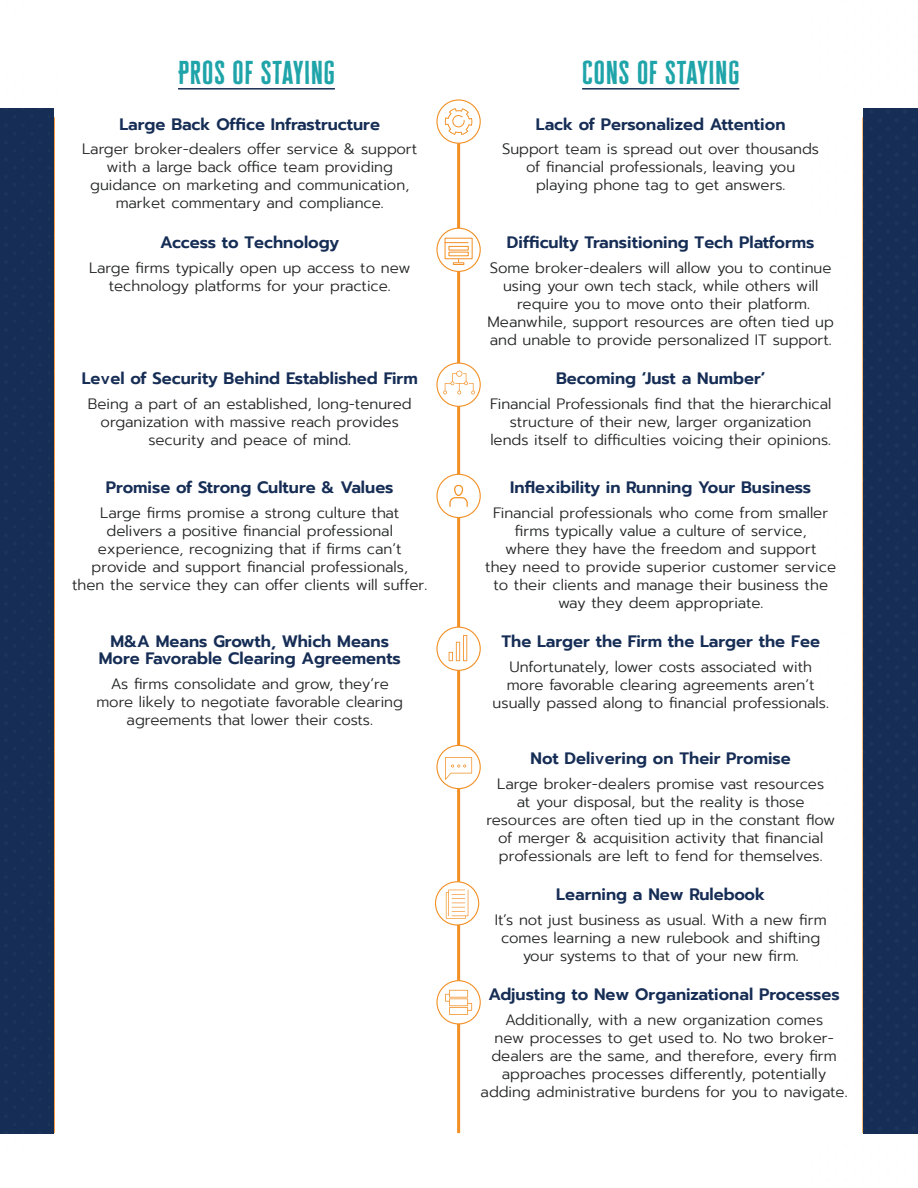
<style>
.page{position:relative;width:918px;height:1188px;background:#fff}
.page>*{position:absolute;margin:0;border:0;box-sizing:border-box;transform-origin:0 0}
.Table_Title{font:27px "Cheddar Gothic Sans";letter-spacing:.04em;color:#1fa4a9}
.ProCon_Item_Header{font:600 16.5px "Prompt";color:#162d55}
.ProCon_Item_Body{font:300 15px/18px "Prompt";color:#242525;text-align:center}
</style>
<div class="page">
<hr style="left:54px;top:117px;width:1px;height:118px;background:#f29026">
<hr style="left:862px;top:117px;width:1px;height:118px;background:#f29026">
<hr style="left:54px;top:235px;width:1px;height:137px;background:#f29026">
<hr style="left:862px;top:235px;width:1px;height:137px;background:#f29026">
<hr style="left:54px;top:372px;width:1px;height:109px;background:#f29026">
<hr style="left:862px;top:372px;width:1px;height:109px;background:#f29026">
<hr style="left:54px;top:481px;width:1px;height:154px;background:#f29026">
<hr style="left:862px;top:481px;width:1px;height:154px;background:#f29026">
<hr style="left:54px;top:635px;width:1px;height:117px;background:#f29026">
<hr style="left:862px;top:635px;width:1px;height:117px;background:#f29026">
<hr style="left:54px;top:752px;width:1px;height:136px;background:#f29026">
<hr style="left:862px;top:752px;width:1px;height:136px;background:#f29026">
<hr style="left:54px;top:888px;width:1px;height:100px;background:#f29026">
<hr style="left:862px;top:888px;width:1px;height:100px;background:#f29026">
<hr style="left:54px;top:988px;width:1px;height:145px;background:#f29026">
<hr style="left:862px;top:988px;width:1px;height:145px;background:#f29026">
<hr style="left:457px;top:117px;width:3px;height:118px;background:#f29026">
<hr style="left:457px;top:235px;width:3px;height:137px;background:#f29026">
<hr style="left:457px;top:372px;width:3px;height:109px;background:#f29026">
<hr style="left:457px;top:481px;width:3px;height:154px;background:#f29026">
<hr style="left:457px;top:635px;width:3px;height:117px;background:#f29026">
<hr style="left:457px;top:752px;width:3px;height:136px;background:#f29026">
<hr style="left:457px;top:888px;width:3px;height:100px;background:#f29026">
<hr style="left:457px;top:988px;width:3px;height:145px;background:#f29026">
<hr style="left:178px;top:88px;width:157px;height:2px;background:#162d55">
<hr style="left:582px;top:88px;width:157px;height:2px;background:#162d55">
<div style="left:437px;top:100px;width:43px;height:43px;background:#fff;border-radius:50%"></div>
<div style="left:436px;top:99px;width:45px;height:45px;border:1px solid #f29026;border-radius:50%"></div>
<svg style="left:445px;top:108px;width:28px;height:27px"></svg>
<div style="left:437px;top:627px;width:43px;height:43px;background:#fff;border-radius:50%"></div>
<div style="left:436px;top:627px;width:45px;height:44px;border:1px solid #f29026;border-radius:50%"></div>
<svg style="left:449px;top:635px;width:18px;height:26px"></svg>
<svg style="left:437px;top:228px;width:43px;height:43px"></svg>
<div style="left:436px;top:228px;width:45px;height:44px;border:1px solid #f29026;border-radius:50%"></div>
<div style="left:445px;top:238px;width:28px;height:21px;border:1px solid #f29026"></div>
<svg style="left:445px;top:242px;width:23px;height:1px"></svg>
<div style="left:449px;top:246px;width:20px;height:4px;border:1px solid #f29026"></div>
<svg style="left:453px;top:259px;width:11px;height:6px"></svg>
<div style="left:437px;top:363px;width:43px;height:43px;background:#fff;border-radius:50%"></div>
<div style="left:436px;top:363px;width:45px;height:44px;border:1px solid #f29026;border-radius:50%"></div>
<svg style="left:443px;top:370px;width:32px;height:24px"></svg>
<div style="left:437px;top:745px;width:43px;height:44px;background:#fff;border-radius:50%"></div>
<div style="left:436px;top:745px;width:45px;height:44px;border:1px solid #f29026;border-radius:50%"></div>
<svg style="left:445px;top:757px;width:27px;height:23px"></svg>
<svg style="left:436px;top:882px;width:43px;height:43px"></svg>
<div style="left:435px;top:881px;width:44px;height:45px;border:1px solid #f29026;border-radius:50%"></div>
<svg style="left:446px;top:890px;width:22px;height:29px"></svg>
<div style="left:437px;top:474px;width:43px;height:44px;background:#fff;border-radius:50%"></div>
<div style="left:436px;top:474px;width:45px;height:44px;border:1px solid #f29026;border-radius:50%"></div>
<svg style="left:449px;top:485px;width:19px;height:22px"></svg>
<svg style="left:437px;top:981px;width:43px;height:43px"></svg>
<div style="left:436px;top:980px;width:45px;height:44px;border:1px solid #f29026;border-radius:50%"></div>
<svg style="left:445px;top:990px;width:27px;height:25px"></svg>
<div style="left:0;top:108px;width:54px;height:1025px;background:#162d55"></div>
<div style="left:863px;top:108px;width:55px;height:1025px;background:#162d55"></div>
<p class="Table_Title" style="left:178px;top:56px;width:158px">PROS OF STAYING</p>
<p class="Table_Title" style="left:582px;top:56px;width:159px">CONS OF STAYING</p>
<p class="ProCon_Item_Header" style="left:119px;top:112px;width:262px">Large Back Office Infrastructure</p>
<p class="ProCon_Item_Body" style="left:82px;top:140px;width:337px">Larger broker-dealers offer service &amp; support with a large back office team providing</p>
<p class="ProCon_Item_Body" style="left:90px;top:176px;width:321px">guidance on marketing and communication, market commentary and compliance.</p>
<p class="ProCon_Item_Header" style="left:536px;top:112px;width:251px">Lack of Personalized Attention</p>
<p class="ProCon_Item_Body" style="left:502px;top:140px;width:318px">Support team is spread out over thousands</p>
<p class="ProCon_Item_Body" style="left:526px;top:158px;width:270px">of financial professionals, leaving you</p>
<p class="ProCon_Item_Body" style="left:536px;top:176px;width:251px">playing phone tag to get answers.</p>
<p class="ProCon_Item_Header" style="left:160px;top:230px;width:181px">Access to Technology</p>
<p class="ProCon_Item_Body" style="left:89px;top:258px;width:323px">Large firms typically open up access to new technology platforms for your practice.</p>
<p class="ProCon_Item_Header" style="left:82px;top:366px;width:338px">Level of Security Behind Established Firm</p>
<p class="ProCon_Item_Body" style="left:88px;top:394px;width:325px">Being a part of an established, long-tenured organization with massive reach provides</p>
<p class="ProCon_Item_Body" style="left:148px;top:430px;width:204px">security and peace of mind.</p>
<p class="ProCon_Item_Header" style="left:106px;top:475px;width:289px">Promise of Strong Culture &amp; Values</p>
<p class="ProCon_Item_Body" style="left:100px;top:504px;width:300px">Large firms promise a strong culture that</p>
<p class="ProCon_Item_Body" style="left:98px;top:522px;width:305px">delivers a positive financial professional experience, recognizing that if firms can’t</p>
<p class="ProCon_Item_Body" style="left:92px;top:558px;width:318px">provide and support financial professionals,</p>
<p class="ProCon_Item_Body" style="left:72px;top:576px;width:357px">then the service they can offer clients will suffer.</p>
<p class="ProCon_Item_Header" style="left:110px;top:629px;width:280px">M&amp;A Means Growth, Which Means</p>
<p class="ProCon_Item_Header" style="left:99px;top:646px;width:303px">More Favorable Clearing Agreements</p>
<p class="ProCon_Item_Body" style="left:111px;top:675px;width:280px">As firms consolidate and grow, they’re</p>
<p class="ProCon_Item_Body" style="left:96px;top:693px;width:308px">more likely to negotiate favorable clearing agreements that lower their costs.</p>
<p class="ProCon_Item_Header" style="left:507px;top:230px;width:309px">Difficulty Transitioning Tech Platforms</p>
<p class="ProCon_Item_Body" style="left:490px;top:258px;width:343px">Some broker-dealers will allow you to continue using your own tech stack, while others will</p>
<p class="ProCon_Item_Body" style="left:487px;top:294px;width:348px">require you to move onto their platform.<br>Meanwhile, support resources are often tied up and unable to provide personalized IT support.</p>
<p class="ProCon_Item_Header" style="left:556px;top:366px;width:211px">Becoming ‘Just a Number’</p>
<p class="ProCon_Item_Body" style="left:490px;top:394px;width:343px">Financial Professionals find that the hierarchical structure of their new, larger organization</p>
<p class="ProCon_Item_Body" style="left:490px;top:430px;width:342px">lends itself to difficulties voicing their opinions.</p>
<p class="ProCon_Item_Header" style="left:510px;top:475px;width:302px">Inflexibility in Running Your Business</p>
<p class="ProCon_Item_Body" style="left:493px;top:504px;width:337px">Financial professionals who come from smaller</p>
<p class="ProCon_Item_Body" style="left:515px;top:522px;width:293px">firms typically value a culture of service,</p>
<p class="ProCon_Item_Body" style="left:505px;top:540px;width:313px">where they have the freedom and support</p>
<p class="ProCon_Item_Body" style="left:485px;top:558px;width:352px">they need to provide superior customer service</p>
<p class="ProCon_Item_Body" style="left:493px;top:576px;width:336px">to their clients and manage their business the</p>
<p class="ProCon_Item_Body" style="left:558px;top:594px;width:207px">way they deem appropriate.</p>
<p class="ProCon_Item_Header" style="left:501px;top:629px;width:320px">The Larger the Firm the Larger the Fee</p>
<p class="ProCon_Item_Body" style="left:509px;top:658px;width:304px">Unfortunately, lower costs associated with</p>
<p class="ProCon_Item_Body" style="left:507px;top:676px;width:309px">more favorable clearing agreements aren’t</p>
<p class="ProCon_Item_Body" style="left:493px;top:694px;width:338px">usually passed along to financial professionals.</p>
<p class="ProCon_Item_Header" style="left:531px;top:746px;width:262px">Not Delivering on Their Promise</p>
<p class="ProCon_Item_Body" style="left:497px;top:775px;width:328px">Large broker-dealers promise vast resources</p>
<p class="ProCon_Item_Body" style="left:517px;top:793px;width:289px">at your disposal, but the reality is those</p>
<p class="ProCon_Item_Body" style="left:486px;top:811px;width:350px">resources are often tied up in the constant flow of merger &amp; acquisition activity that financial professionals are left to fend for themselves.</p>
<p class="ProCon_Item_Header" style="left:556px;top:882px;width:210px">Learning a New Rulebook</p>
<p class="ProCon_Item_Body" style="left:495px;top:911px;width:333px">It’s not just business as usual. With a new firm comes learning a new rulebook and shifting</p>
<p class="ProCon_Item_Body" style="left:523px;top:947px;width:278px">your systems to that of your new firm.</p>
<p class="ProCon_Item_Header" style="left:489px;top:982px;width:353px">Adjusting to New Organizational Processes</p>
<p class="ProCon_Item_Body" style="left:481px;top:1011px;width:368px">Additionally, with a new organization comes<br>new processes to get used to. No two broker&shy;dealers are the same, and therefore, every firm approaches processes differently, potentially adding administrative burdens for you to navigate.</p>
</div>
